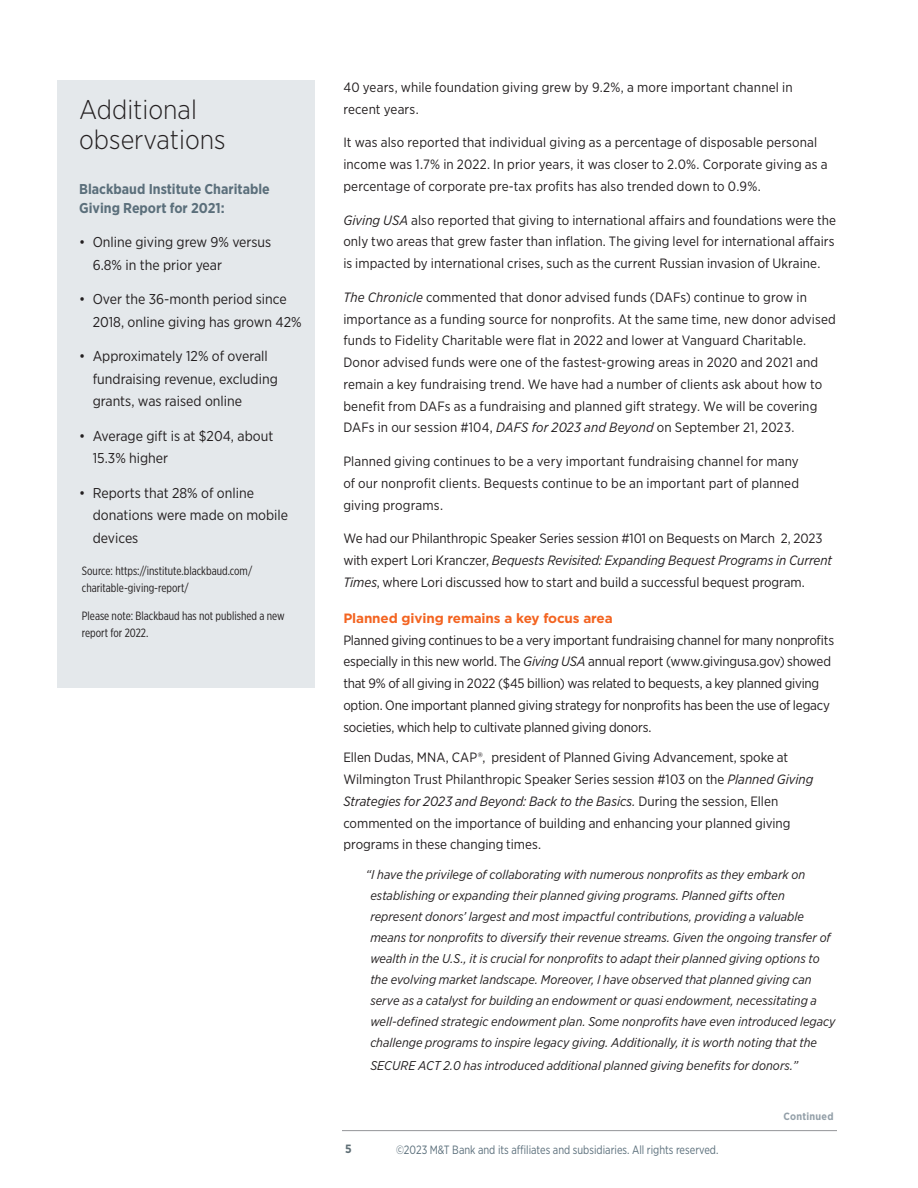
<style>
.page{position:relative;width:918px;height:1188px;background:#fff}
.page>*{position:absolute;margin:0;border:0;box-sizing:border-box;transform-origin:0 0}
.Body_Copy{font:300 27px/30px "Gotham Narrow";color:#231f20}
.Body_Copy-2{font:14.25px/22.5px "Gotham Narrow";color:#231f20}
.Body_Copy-3{font:700 14.25px/18.8px "Gotham Narrow";color:#5b6f7b}
.footnotes{font:13.5px/21.8px "Gotham Narrow";color:#231f20}
.Caslon_Text{font:italic 12.75px/21px "Gotham Narrow";color:#231f20}
.Body_Copy-4{font:12px/16.5px "Gotham X Narrow";color:#231f20}
.t1{font:12px "Gotham Narrow";color:#5b6f7b;scale:.9 1}
.t2{font:700 12px "Gotham Narrow";color:#5f6f76}
.footnotes-2{font:700 10.5px "Gotham Narrow";letter-spacing:.025em;color:#94a0a9}
.s1{font-style:italic}
.s2{font-family:"Gotham";font-weight:700;color:#f36421}
</style>
<div class="page">
<hr style="left:342px;top:1130px;width:495px;height:1px;background:#939598">
<div style="left:58px;top:80px;width:257px;height:607px;background:#e4e8eb"></div>
<p class="Body_Copy" style="left:79px;top:94px;width:148px">Additional observations</p>
<p class="Body_Copy-3" style="left:79px;top:179px;width:192px">Blackbaud Institute Charitable<br>Giving Report for 2021:</p>
<p class="Body_Copy-2" style="left:93px;top:231px;width:180px;text-indent:-13px">• Online giving grew 9% versus<br>6.8% in the prior year</p>
<p class="Body_Copy-2" style="left:93px;top:288px;width:210px;text-indent:-14px">• Over the 36-month period since<br>2018, online giving has grown 42%</p>
<p class="Body_Copy-2" style="left:93px;top:345px;width:187px;text-indent:-13px">• Approximately 12% of overall fundraising revenue, excluding grants, was raised online</p>
<p class="Body_Copy-2" style="left:93px;top:424px;width:182px;text-indent:-13px">• Average gift is at $204, about<br>15.3% higher</p>
<p class="Body_Copy-2" style="left:93px;top:481px;width:197px;text-indent:-14px">• Reports that 28% of online donations were made on mobile devices</p>
<p class="Body_Copy-4" style="left:82px;top:563px;width:172px">Source: https://institute.blackbaud.com/ charitable-giving-report/</p>
<p class="Body_Copy-4" style="left:82px;top:608px;width:204px">Please note: Blackbaud has not published a new report for 2022.</p>
<p class="footnotes" style="left:343px;top:76px;width:451px">40 years, while foundation giving grew by 9.2%, a more important channel in recent years.</p>
<p class="footnotes" style="left:343px;top:131px;width:486px">It was also reported that individual giving as a percentage of disposable personal income was 1.7% in 2022. In prior years, it was closer to 2.0%. Corporate giving as a percentage of corporate pre-tax profits has also trended down to 0.9%.</p>
<p class="footnotes" style="left:343px;top:209px;width:494px;text-align:justify"><span class="s1">Giving USA</span> also reported that giving to international affairs and foundations were the only two areas that grew faster than inflation. The giving level for international affairs is impacted by international crises, such as the current Russian invasion of Ukraine.</p>
<p class="footnotes" style="left:343px;top:286px;width:494px"><span class="s1">The Chronicle</span> commented that donor advised funds (DAFs) continue to grow in importance as a funding source for nonprofits. At the same time, new donor advised funds to Fidelity Charitable were flat in 2022 and lower at Vanguard Charitable.<br>Donor advised funds were one of the fastest-growing areas in 2020 and 2021 and remain a key fundraising trend. We have had a number of clients ask about how to benefit from DAFs as a fundraising and planned gift strategy. We will be covering DAFs in our session #104, <span class="s1">DAFS for 2023 and Beyond</span> on September 21, 2023.</p>
<p class="footnotes" style="left:343px;top:450px;width:457px;text-align:justify">Planned giving continues to be a very important fundraising channel for many of our nonprofit clients. Bequests continue to be an important part of planned giving programs.</p>
<p class="footnotes" style="left:343px;top:527px;width:490px">We had our Philanthropic Speaker Series session #101 on Bequests on March 2, 2023 with expert Lori Kranczer, <span class="s1">Bequests Revisited: Expanding Bequest Programs in Current<br>Times</span>, where Lori discussed how to start and build a successful bequest program.</p>
<p class="footnotes" style="left:343px;top:607px;width:492px"><span class="s2">Planned giving remains a key focus area<br></span>Planned giving continues to be a very important fundraising channel for many nonprofits especially in this new world. The <span class="s1">Giving USA</span> annual report (www.givingusa.gov) showed that 9% of all giving in 2022 ($45 billion) was related to bequests, a key planned giving option. One important planned giving strategy for nonprofits has been the use of legacy societies, which help to cultivate planned giving donors.</p>
<p class="footnotes" style="left:343px;top:746px;width:472px">Ellen Dudas, MNA, CAP®️, president of Planned Giving Advancement, spoke at Wilmington Trust Philanthropic Speaker Series session #103 on the <span class="s1">Planned Giving Strategies for 2023 and Beyond: Back to the Basics.</span> During the session, Ellen commented on the importance of building and enhancing your planned giving programs in these changing times.</p>
<p class="Caslon_Text" style="left:370px;top:864px;width:467px;text-indent:-5px">“I have the privilege of collaborating with numerous nonprofits as they embark on establishing or expanding their planned giving programs. Planned gifts often represent donors’ largest and most impactful contributions, providing a valuable means tor nonprofits to diversify their revenue streams. Given the ongoing transfer of wealth in the U.S., it is crucial for nonprofits to adapt their planned giving options to the evolving market landscape. Moreover, I have observed that planned giving can serve as a catalyst for building an endowment or quasi endowment, necessitating a well-defined strategic endowment plan. Some nonprofits have even introduced legacy challenge programs to inspire legacy giving. Additionally, it is worth noting that the</p>
<p class="Caslon_Text" style="left:370px;top:1055px;width:429px">SECURE ACT 2.0 has introduced additional planned giving benefits for donors.”</p>
<p class="t2" style="left:345px;top:1141px;width:8px">5</p>
<p class="t1" style="left:396px;top:1142px;width:360px">©2023 M&amp;T Bank and its affiliates and subsidiaries. All rights reserved.</p>
<p class="footnotes-2" style="left:783px;top:1110px;width:52px">Continued</p>
</div>
